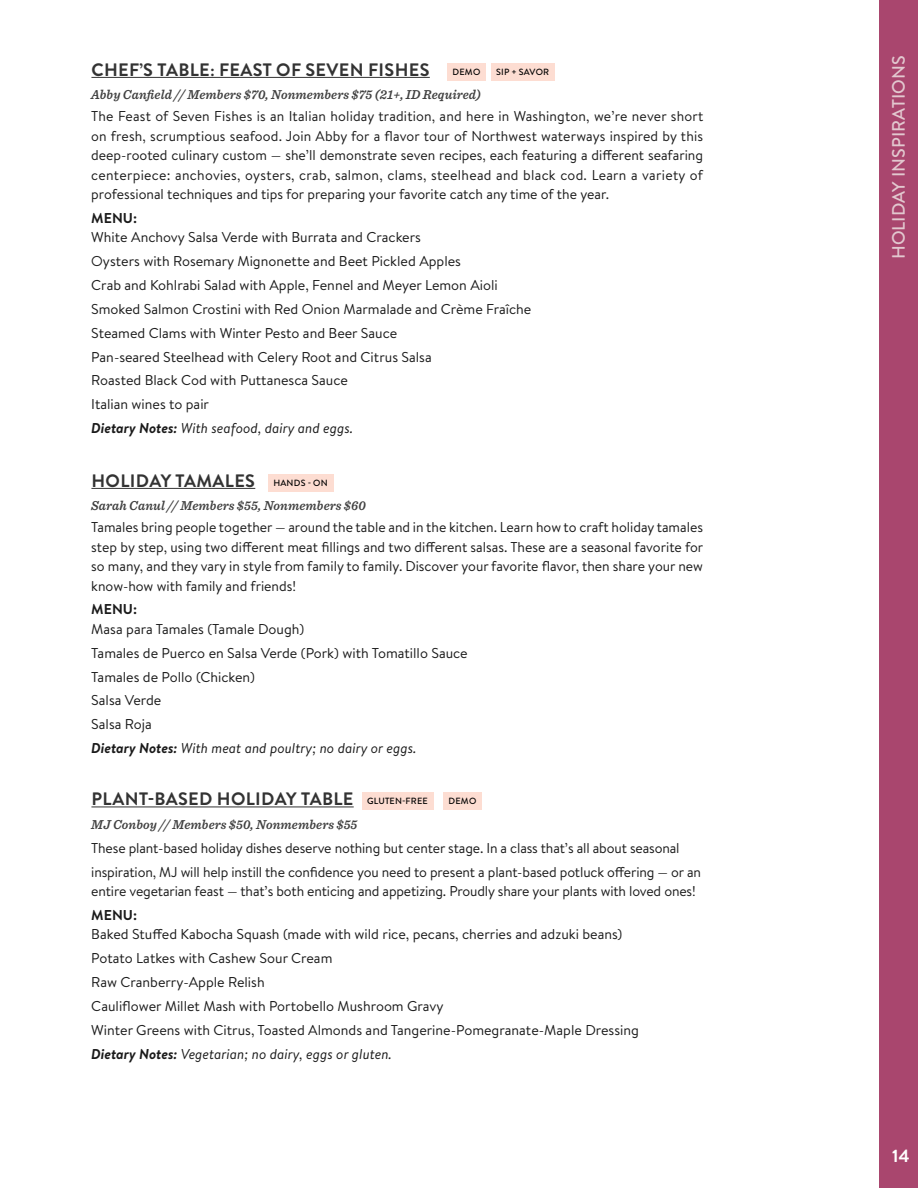
<style>
.page{position:relative;width:918px;height:1188px;background:#fff}
.page>*{position:absolute;margin:0;border:0;box-sizing:border-box;transform-origin:0 0}
.t1{font:700 18px "Brandon Grotesque";letter-spacing:.02em;color:#333}
.t2{font:500 18px "Brandon Grotesque";letter-spacing:.005em;color:#e2c8cf}
.t3{font:700 18px "Brandon Grotesque";color:#fff}
.t4{font:14.25px/23.9px "Brandon Text";color:#1a1a1a}
.t5{font:700 14.25px "Brandon Text";color:#1a1a1a}
.t6{font:italic 600 13.5px "Sentinel";letter-spacing:.01em;color:#404040;scale:.95 1}
.t7{font:500 9px "Brandon Grotesque";letter-spacing:.02em;color:#000}
.s1{font-weight:700;font-style:italic}
.s2{font-style:italic}
.s3{font-weight:500;font-size:9px;color:#000}
</style>
<div class="page">
<div style="left:879px;top:0;width:39px;height:1188px;background:#a9466e"></div>
<hr style="left:91px;top:77px;width:339px;height:1px;background:#333">
<hr style="left:91px;top:488px;width:164px;height:1px;background:#333">
<hr style="left:91px;top:806px;width:263px;height:1px;background:#333">
<div style="left:447px;top:63px;width:39px;height:17px;background:#fdddd2"></div>
<div style="left:491px;top:63px;width:64px;height:17px;background:#fdddd2"></div>
<div style="left:268px;top:474px;width:65px;height:17px;background:#fdddd2"></div>
<div style="left:362px;top:793px;width:72px;height:17px;background:#fdddd2"></div>
<div style="left:443px;top:793px;width:39px;height:17px;background:#fdddd2"></div>
<p class="t1" style="left:91px;top:57px;width:340px">CHEF’S TABLE: FEAST OF SEVEN FISHES</p>
<p class="t7" style="left:453px;top:65px;width:29px">DEMO</p>
<p class="t7" style="left:496px;top:65px;width:55px">SIP + SAVOR</p>
<p class="t6" style="left:91px;top:84px;width:412px">Abby Canfield // Members $70, Nonmembers $75 (21+, ID Required)</p>
<p class="t4" style="left:91px;top:106px;width:613px;line-height:19.5px;text-align:justify">The Feast of Seven Fishes is an Italian holiday tradition, and here in Washington, we’re never short on fresh, scrumptious seafood. Join Abby for a flavor tour of Northwest waterways inspired by this deep-rooted culinary custom — she’ll demonstrate seven recipes, each featuring a different seafaring centerpiece: anchovies, oysters, crab, salmon, clams, steelhead and black cod. Learn a variety of professional techniques and tips for preparing your favorite catch any time of the year.</p>
<p class="t5" style="left:91px;top:208px;width:47px">MENU:</p>
<p class="t4" style="left:91px;top:225px;width:442px">White Anchovy Salsa Verde with Burrata and Crackers<br>Oysters with Rosemary Mignonette and Beet Pickled Apples<br>Crab and Kohlrabi Salad with Apple, Fennel and Meyer Lemon Aioli Smoked Salmon Crostini with Red Onion Marmalade and Crème Fraîche Steamed Clams with Winter Pesto and Beer Sauce<br>Pan-seared Steelhead with Celery Root and Citrus Salsa<br>Roasted Black Cod with Puttanesca Sauce<br>Italian wines to pair<br><span class="s1">Dietary Notes:</span> <span class="s2">With seafood, dairy and eggs.</span></p>
<p class="t1" style="left:91px;top:468px;width:238px">HOLIDAY TAMALES <span class="s3">HANDS - ON</span></p>
<p class="t6" style="left:91px;top:495px;width:290px">Sarah Canul // Members $55, Nonmembers $60</p>
<p class="t4" style="left:91px;top:517px;width:614px;line-height:19.5px;text-align:justify">Tamales bring people together — around the table and in the kitchen. Learn how to craft holiday tamales step by step, using two different meat fillings and two different salsas. These are a seasonal favorite for so many, and they vary in style from family to family. Discover your favorite flavor, then share your new know-how with family and friends!</p>
<p class="t5" style="left:91px;top:600px;width:47px">MENU:</p>
<p class="t4" style="left:91px;top:617px;width:378px">Masa para Tamales (Tamale Dough)<br>Tamales de Puerco en Salsa Verde (Pork) with Tomatillo Sauce<br>Tamales de Pollo (Chicken)<br>Salsa Verde<br>Salsa Roja<br><span class="s1">Dietary Notes:</span> <span class="s2">With meat and poultry; no dairy or eggs.</span></p>
<p class="t1" style="left:91px;top:786px;width:338px">PLANT-BASED HOLIDAY TABLE <span class="s3">GLUTEN-FREE</span></p>
<p class="t7" style="left:449px;top:795px;width:29px">DEMO</p>
<p class="t6" style="left:91px;top:814px;width:282px">MJ Conboy // Members $50, Nonmembers $55</p>
<p class="t4" style="left:91px;top:835px;width:611px">These plant-based holiday dishes deserve nothing but center stage. In a class that’s all about seasonal inspiration, MJ will help instill the confidence you need to present a plant-based potluck offering — or an</p>
<p class="t4" style="left:91px;top:879px;width:606px">entire vegetarian feast — that’s both enticing and appetizing. Proudly share your plants with loved ones!</p>
<p class="t5" style="left:91px;top:905px;width:47px">MENU:</p>
<p class="t4" style="left:91px;top:922px;width:549px">Baked Stuffed Kabocha Squash (made with wild rice, pecans, cherries and adzuki beans)<br>Potato Latkes with Cashew Sour Cream<br>Raw Cranberry-Apple Relish<br>Cauliflower Millet Mash with Portobello Mushroom Gravy<br>Winter Greens with Citrus, Toasted Almonds and Tangerine-Pomegranate-Maple Dressing <span class="s1">Dietary Notes:</span> <span class="s2">Vegetarian; no dairy, eggs or gluten.</span></p>
<p class="t2" style="left:886px;top:259px;width:205px;rotate:-90deg">HOLIDAY INSPIRATIONS</p>
<p class="t3" style="left:892px;top:1143px;width:19px">14</p>
</div>
